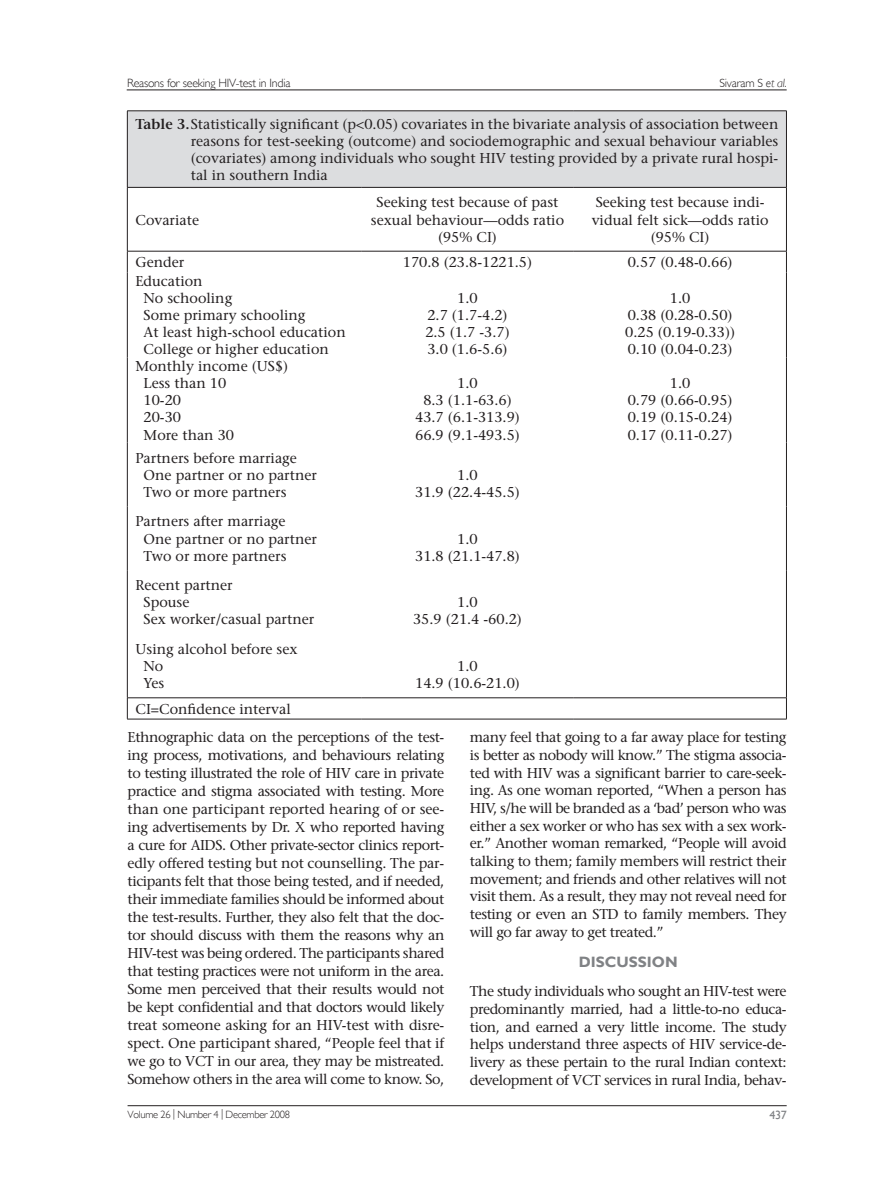
<style>
.page{position:relative;width:893px;height:1191px;background:#fff}
.page>*{position:absolute;margin:0;border:0;box-sizing:border-box;transform-origin:0 0}
.Topic_Heading{font:700 15px "Gill Sans";color:#808285}
.Body_Text{font:500 14.25px/18px "Stone Serif Std";color:#231f20;text-align:justify}
.t1{font:300 12px "Gill Sans";letter-spacing:-.02em;color:#231f20}
.t2{font:12px "Gill Sans";color:#808285}
.t3{font:300 10.5px "Gill Sans";letter-spacing:-.03em;color:#231f20}
.s1{font-style:italic}
.s2{font-weight:600}
</style>
<div class="page">
<hr style="left:127px;top:90px;width:660px;height:1px;background:#231f20">
<hr style="left:128px;top:1105px;width:659px;height:1px;background:#231f20">
<div style="left:127px;top:111px;width:659px;height:76px;background:#dcdddf"></div>
<hr style="left:127px;top:111px;width:234px;height:1px;background:#231f20">
<hr style="left:127px;top:111px;width:1px;height:76px;background:#231f20">
<hr style="left:361px;top:111px;width:213px;height:1px;background:#231f20">
<hr style="left:574px;top:111px;width:213px;height:1px;background:#231f20">
<hr style="left:786px;top:111px;width:1px;height:76px;background:#231f20">
<hr style="left:127px;top:187px;width:234px;height:1px;background:#231f20">
<hr style="left:127px;top:188px;width:1px;height:63px;background:#231f20">
<hr style="left:361px;top:187px;width:213px;height:1px;background:#231f20">
<hr style="left:574px;top:187px;width:213px;height:1px;background:#231f20">
<hr style="left:786px;top:188px;width:1px;height:63px;background:#231f20">
<hr style="left:127px;top:251px;width:234px;height:1px;background:#231f20">
<svg style="left:127px;top:251px;width:1px;height:21px"></svg>
<hr style="left:361px;top:251px;width:213px;height:1px;background:#231f20">
<hr style="left:574px;top:251px;width:213px;height:1px;background:#231f20">
<svg style="left:786px;top:251px;width:1px;height:21px"></svg>
<hr style="left:127px;top:272px;width:1px;height:85px;background:#231f20">
<hr style="left:786px;top:272px;width:1px;height:85px;background:#231f20">
<hr style="left:127px;top:357px;width:1px;height:85px;background:#231f20">
<hr style="left:786px;top:357px;width:1px;height:85px;background:#231f20">
<hr style="left:127px;top:442px;width:1px;height:64px;background:#231f20">
<hr style="left:786px;top:442px;width:1px;height:64px;background:#231f20">
<hr style="left:127px;top:506px;width:1px;height:64px;background:#231f20">
<hr style="left:786px;top:506px;width:1px;height:64px;background:#231f20">
<hr style="left:127px;top:570px;width:1px;height:64px;background:#231f20">
<hr style="left:786px;top:570px;width:1px;height:64px;background:#231f20">
<hr style="left:127px;top:634px;width:1px;height:63px;background:#231f20">
<hr style="left:786px;top:634px;width:1px;height:63px;background:#231f20">
<hr style="left:127px;top:697px;width:234px;height:1px;background:#231f20">
<svg style="left:127px;top:698px;width:1px;height:21px"></svg>
<hr style="left:361px;top:697px;width:213px;height:1px;background:#231f20">
<hr style="left:574px;top:697px;width:213px;height:1px;background:#231f20">
<svg style="left:786px;top:698px;width:1px;height:21px"></svg>
<hr style="left:127px;top:719px;width:234px;height:1px;background:#231f20">
<hr style="left:361px;top:719px;width:213px;height:1px;background:#231f20">
<hr style="left:574px;top:719px;width:213px;height:1px;background:#231f20">
<p class="t1" style="left:127px;top:76px;width:165px">Reasons for seeking HIV-test in India</p>
<p class="t1" style="left:719px;top:76px;width:69px">Sivaram S <span class="s1">et al.</span></p>
<p class="Body_Text" style="left:191px;top:115px;width:589px;line-height:17.1px;text-indent:-55px"><span class="s2">Table 3.</span>Statistically significant (p&lt;0.05) covariates in the bivariate analysis of association between reasons for test-seeking (outcome) and sociodemographic and sexual behaviour variables (covariates) among individuals who sought HIV testing provided by a private rural hospi&shy;tal in southern India</p>
<p class="Body_Text" style="left:135px;top:211px;width:65px">Covariate</p>
<p class="Body_Text" style="left:371px;top:194px;width:195px;line-height:17.1px;text-align:center">Seeking test because of past sexual behaviour—odds ratio (95% CI)</p>
<p class="Body_Text" style="left:592px;top:194px;width:178px;line-height:17.1px;text-align:center">Seeking test because indi&shy;vidual felt sick—odds ratio (95% CI)</p>
<p class="Body_Text" style="left:135px;top:253px;width:50px">Gender</p>
<p class="Body_Text" style="left:403px;top:253px;width:131px">170.8 (23.8-1221.5)</p>
<p class="Body_Text" style="left:628px;top:253px;width:106px">0.57 (0.48-0.66)</p>
<p class="Body_Text" style="left:135px;top:272px;width:69px">Education</p>
<p class="Body_Text" style="left:144px;top:289px;width:90px">No schooling</p>
<p class="Body_Text" style="left:144px;top:306px;width:163px">Some primary schooling</p>
<p class="Body_Text" style="left:144px;top:323px;width:204px">At least high-school education</p>
<p class="Body_Text" style="left:144px;top:340px;width:187px">College or higher education</p>
<p class="Body_Text" style="left:457px;top:289px;width:22px">1.0</p>
<p class="Body_Text" style="left:427px;top:306px;width:82px">2.7 (1.7-4.2)</p>
<p class="Body_Text" style="left:425px;top:323px;width:86px">2.5 (1.7 -3.7)</p>
<p class="Body_Text" style="left:427px;top:340px;width:82px">3.0 (1.6-5.6)</p>
<p class="Body_Text" style="left:670px;top:289px;width:22px">1.0</p>
<p class="Body_Text" style="left:628px;top:306px;width:106px">0.38 (0.28-0.50)</p>
<p class="Body_Text" style="left:625px;top:323px;width:111px">0.25 (0.19-0.33))</p>
<p class="Body_Text" style="left:628px;top:340px;width:106px">0.10 (0.04-0.23)</p>
<p class="Body_Text" style="left:135px;top:357px;width:154px">Monthly income (US$)</p>
<p class="Body_Text" style="left:144px;top:374px;width:84px">Less than 10</p>
<p class="Body_Text" style="left:144px;top:391px;width:39px">10-20</p>
<p class="Body_Text" style="left:144px;top:408px;width:39px">20-30</p>
<p class="Body_Text" style="left:144px;top:425px;width:92px">More than 30</p>
<p class="Body_Text" style="left:135px;top:449px;width:163px">Partners before marriage</p>
<p class="Body_Text" style="left:144px;top:466px;width:175px">One partner or no partner</p>
<p class="Body_Text" style="left:144px;top:483px;width:144px">Two or more partners</p>
<p class="Body_Text" style="left:135px;top:512px;width:152px">Partners after marriage</p>
<p class="Body_Text" style="left:144px;top:529px;width:175px">One partner or no partner</p>
<p class="Body_Text" style="left:144px;top:547px;width:144px">Two or more partners</p>
<p class="Body_Text" style="left:135px;top:576px;width:99px">Recent partner</p>
<p class="Body_Text" style="left:144px;top:593px;width:47px">Spouse</p>
<p class="Body_Text" style="left:144px;top:610px;width:172px">Sex worker/casual partner</p>
<p class="Body_Text" style="left:135px;top:640px;width:164px">Using alcohol before sex</p>
<p class="Body_Text" style="left:144px;top:657px;width:21px">No</p>
<p class="Body_Text" style="left:144px;top:674px;width:22px">Yes</p>
<p class="Body_Text" style="left:135px;top:699px;width:157px">CI=Confidence interval</p>
<p class="Body_Text" style="left:457px;top:374px;width:22px">1.0</p>
<p class="Body_Text" style="left:423px;top:391px;width:90px">8.3 (1.1-63.6)</p>
<p class="Body_Text" style="left:415px;top:408px;width:106px">43.7 (6.1-313.9)</p>
<p class="Body_Text" style="left:415px;top:425px;width:106px">66.9 (9.1-493.5)</p>
<p class="Body_Text" style="left:457px;top:466px;width:22px">1.0</p>
<p class="Body_Text" style="left:415px;top:483px;width:106px">31.9 (22.4-45.5)</p>
<p class="Body_Text" style="left:457px;top:529px;width:22px">1.0</p>
<p class="Body_Text" style="left:415px;top:547px;width:106px">31.8 (21.1-47.8)</p>
<p class="Body_Text" style="left:457px;top:593px;width:22px">1.0</p>
<p class="Body_Text" style="left:413px;top:610px;width:110px">35.9 (21.4 -60.2)</p>
<p class="Body_Text" style="left:457px;top:657px;width:22px">1.0</p>
<p class="Body_Text" style="left:415px;top:674px;width:106px">14.9 (10.6-21.0)</p>
<p class="Body_Text" style="left:670px;top:374px;width:22px">1.0</p>
<p class="Body_Text" style="left:628px;top:391px;width:106px">0.79 (0.66-0.95)</p>
<p class="Body_Text" style="left:628px;top:408px;width:106px">0.19 (0.15-0.24)</p>
<p class="Body_Text" style="left:628px;top:425px;width:106px">0.17 (0.11-0.27)</p>
<p class="Body_Text" style="left:128px;top:728px;width:318px">Ethnographic data on the perceptions of the test&shy;ing process, motivations, and behaviours relating to testing illustrated the role of HIV care in private practice and stigma associated with testing. More than one participant reported hearing of or see&shy;ing advertisements by Dr. X who reported having a cure for AIDS. Other private-sector clinics report&shy;edly offered testing but not counselling. The par&shy;ticipants felt that those being tested, and if needed, their immediate families should be informed about the test-results. Further, they also felt that the doc&shy;tor should discuss with them the reasons why an HIV-test was being ordered. The participants shared that testing practices were not uniform in the area.<br>Some men perceived that their results would not be kept confidential and that doctors would likely treat someone asking for an HIV-test with disre&shy;spect. One participant shared, “People feel that if we go to VCT in our area, they may be mistreated.<br>Somehow others in the area will come to know. So,</p>
<p class="Body_Text" style="left:470px;top:728px;width:318px">many feel that going to a far away place for testing is better as nobody will know.” The stigma associa&shy;ted with HIV was a significant barrier to care-seek&shy;ing. As one woman reported, “When a person has HIV, s/he will be branded as a ‘bad’ person who was either a sex worker or who has sex with a sex work&shy;er.” Another woman remarked, “People will avoid talking to them; family members will restrict their movement; and friends and other relatives will not visit them. As a result, they may not reveal need for testing or even an STD to family members. They will go far away to get treated.”</p>
<p class="Topic_Heading" style="left:579px;top:952px;width:100px">DISCUSSION</p>
<p class="Body_Text" style="left:470px;top:982px;width:318px">The study individuals who sought an HIV-test were predominantly married, had a little-to-no educa&shy;tion, and earned a very little income. The study helps understand three aspects of HIV service-de&shy;livery as these pertain to the rural Indian context: development of VCT services in rural India, behav-</p>
<p class="t3" style="left:128px;top:1108px;width:164px">Volume 26 | Number 4 | December 2008</p>
<p class="t2" style="left:769px;top:1107px;width:19px">437</p>
</div>
